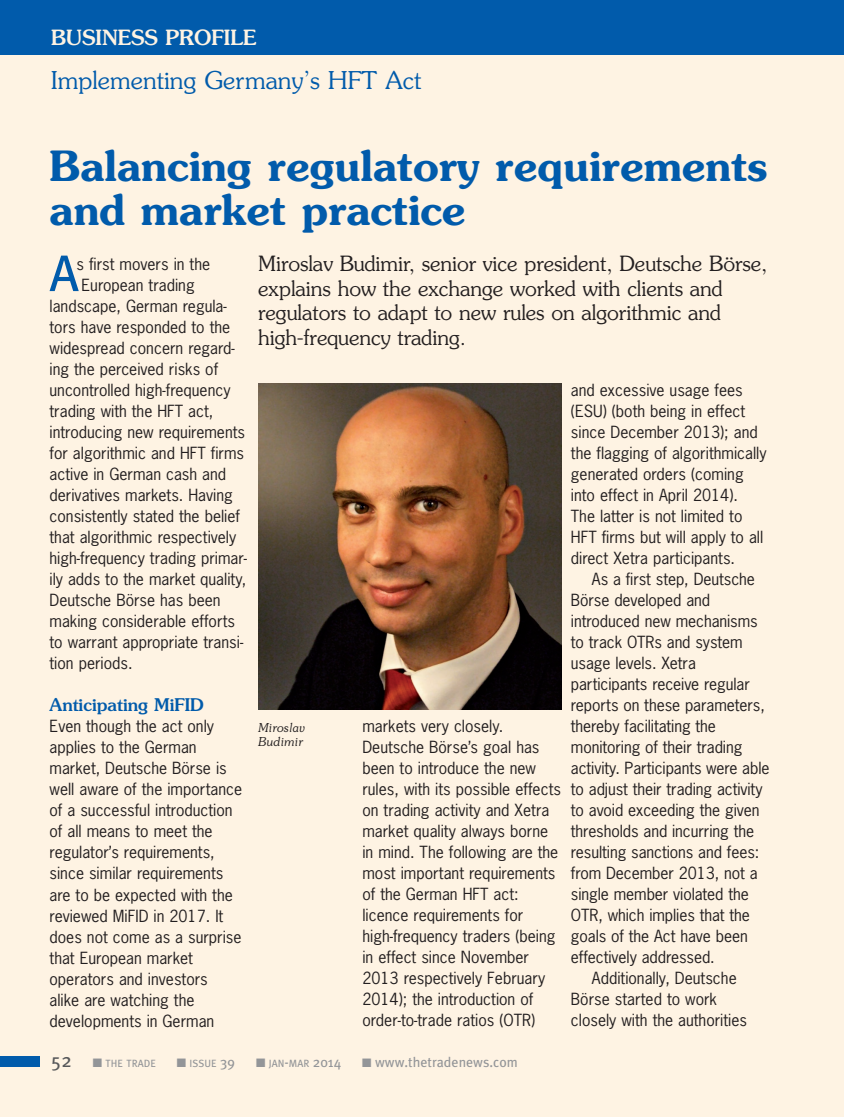
<style>
.page{position:relative;width:844px;height:1117px;background:#fff}
.page>*{position:absolute;margin:0;border:0;box-sizing:border-box;transform-origin:0 0}
.t1{font:51.45px "Meta Plus";color:#015bab}
.t2{font:600 41.65px/43.8px "Souvenir";color:#015bab}
.t3{font:300 24.5px "Souvenir";color:#015bab}
.t4{font:300 21px/24.5px "Souvenir";letter-spacing:-.005em;color:#231f20}
.t5{font:500 21px "Souvenir";color:#fef3e3}
.t6{font:500 17.5px "Souvenir";color:#015bab}
.t7{font:15.75px/21px "News Gothic";color:#231f20}
.t8{font:14px "Meta Plus";color:#939598}
.t9{font:italic 300 12.25px/14px "Souvenir";color:#231f20}
.t10{font:10.5px "Meta Plus";color:#939598}
.s1{font-size:19.25px;color:#57585a}
.s2{font-size:14px}
</style>
<div class="page">
<div style="left:0;top:45px;width:843px;height:1071px;background:#fef3e3"></div>
<img style="left:258px;top:383px;width:303px;height:326px">
<div style="left:0;top:0;width:843px;height:55px;background:#015bab"></div>
<div style="left:0;top:1055px;width:40px;height:11px;background:#015bab"></div>
<h3 class="t5" style="left:51px;top:24px;width:206px">BUSINESS PROFILE</h3>
<h3 class="t3" style="left:51px;top:65px;width:372px">Implementing Germany’s HFT Act</h3>
<h2 class="t2" style="left:50px;top:144px;width:719px">Balancing regulatory requirements and market practice</h2>
<h3 class="t4" style="left:258px;top:251px;width:510px">Miroslav Budimir, senior vice president, Deutsche Börse, explains how the exchange worked with clients and regulators to adapt to new rules on algorithmic and high-frequency trading.</h3>
<h1 class="t1" style="left:50px;top:243px;width:31px">A</h1>
<p class="t7" style="left:76px;top:253px;width:135px">s first movers in the</p>
<p class="t7" style="left:81px;top:274px;width:115px">European trading</p>
<p class="t7" style="left:50px;top:295px;width:179px">landscape, German regula-</p>
<p class="t7" style="left:50px;top:316px;width:182px">tors have responded to the</p>
<p class="t7" style="left:50px;top:337px;width:187px">widespread concern regard-</p>
<p class="t7" style="left:50px;top:358px;width:170px">ing the perceived risks of</p>
<p class="t7" style="left:50px;top:379px;width:182px">uncontrolled high-frequency</p>
<p class="t7" style="left:50px;top:400px;width:165px">trading with the HFT act,</p>
<p class="t7" style="left:50px;top:421px;width:197px">introducing new requirements</p>
<p class="t7" style="left:50px;top:442px;width:196px">for algorithmic and HFT firms</p>
<p class="t7" style="left:50px;top:463px;width:178px">active in German cash and</p>
<p class="t7" style="left:50px;top:484px;width:185px">derivatives markets. Having</p>
<p class="t7" style="left:50px;top:505px;width:192px">consistently stated the belief</p>
<p class="t7" style="left:50px;top:526px;width:188px">that algorithmic respectively</p>
<p class="t7" style="left:50px;top:547px;width:199px">high-frequency trading primar-</p>
<p class="t7" style="left:50px;top:568px;width:198px">ily adds to the market quality,</p>
<p class="t7" style="left:50px;top:589px;width:172px">Deutsche Börse has been</p>
<p class="t7" style="left:50px;top:610px;width:187px">making considerable efforts</p>
<p class="t7" style="left:50px;top:631px;width:195px">to warrant appropriate transi-</p>
<p class="t7" style="left:50px;top:652px;width:85px">tion periods.</p>
<p class="t6" style="left:50px;top:694px;width:156px">Anticipating MiFID</p>
<p class="t7" style="left:50px;top:715px;width:194px">Even though the act only applies to the German market, Deutsche Börse is well aware of the importance of a successful introduction of all means to meet the regulator’s requirements, since similar requirements are to be expected with the reviewed MiFID in 2017. It does not come as a surprise that European market operators and investors<br>alike are watching the developments in German</p>
<p class="t7" style="left:362px;top:715px;width:200px">markets very closely.<br>Deutsche Börse’s goal has been to introduce the new rules, with its possible effects on trading activity and Xetra market quality always borne in mind. The following are the most important requirements of the German HFT act: licence requirements for high-frequency traders (being in effect since November<br>2013 respectively February<br>2014); the introduction of order-to-trade ratios (OTR)</p>
<p class="t7" style="left:570px;top:379px;width:197px">and excessive usage fees (ESU) (both being in effect since December 2013); and the flagging of algorithmically generated orders (coming into effect in April 2014).<br>The latter is not limited to<br>HFT firms but will apply to all direct Xetra participants.</p>
<p class="t7" style="left:591px;top:568px;width:164px">As a first step, Deutsche</p>
<p class="t7" style="left:570px;top:589px;width:141px">Börse developed and</p>
<p class="t7" style="left:570px;top:610px;width:188px">introduced new mechanisms</p>
<p class="t7" style="left:570px;top:631px;width:173px">to track OTRs and system</p>
<p class="t7" style="left:570px;top:652px;width:126px">usage levels. Xetra</p>
<p class="t7" style="left:570px;top:673px;width:180px">participants receive regular</p>
<p class="t7" style="left:570px;top:694px;width:195px">reports on these parameters,</p>
<p class="t7" style="left:570px;top:715px;width:146px">thereby facilitating the</p>
<p class="t7" style="left:570px;top:736px;width:173px">monitoring of their trading</p>
<p class="t7" style="left:570px;top:757px;width:200px">activity. Participants were able</p>
<p class="t7" style="left:570px;top:778px;width:193px">to adjust their trading activity</p>
<p class="t7" style="left:570px;top:799px;width:190px">to avoid exceeding the given</p>
<p class="t7" style="left:570px;top:820px;width:185px">thresholds and incurring the</p>
<p class="t7" style="left:570px;top:841px;width:190px">resulting sanctions and fees:</p>
<p class="t7" style="left:570px;top:862px;width:188px">from December 2013, not a</p>
<p class="t7" style="left:570px;top:883px;width:179px">single member violated the</p>
<p class="t7" style="left:570px;top:904px;width:180px">OTR, which implies that the</p>
<p class="t7" style="left:570px;top:925px;width:178px">goals of the Act have been</p>
<p class="t7" style="left:570px;top:946px;width:145px">effectively addressed.</p>
<p class="t7" style="left:591px;top:967px;width:146px">Additionally, Deutsche</p>
<p class="t7" style="left:570px;top:988px;width:148px">Börse started to work</p>
<p class="t7" style="left:570px;top:1009px;width:178px">closely with the authorities</p>
<p class="t9" style="left:258px;top:720px;width:48px">Miroslav<br>Budimir</p>
<p class="t10" style="left:51px;top:1057px;width:106px"><span class="s1">52</span> ■ THE TRADE</p>
<p class="t10" style="left:177px;top:1057px;width:60px">■ ISSUE <span class="s2">39</span></p>
<p class="t10" style="left:256px;top:1057px;width:87px">■ JAN<span class="s2">-</span>MAR <span class="s2">2014</span></p>
<p class="t8" style="left:362px;top:1054px;width:157px">■ www.thetradenews.com</p>
</div>
